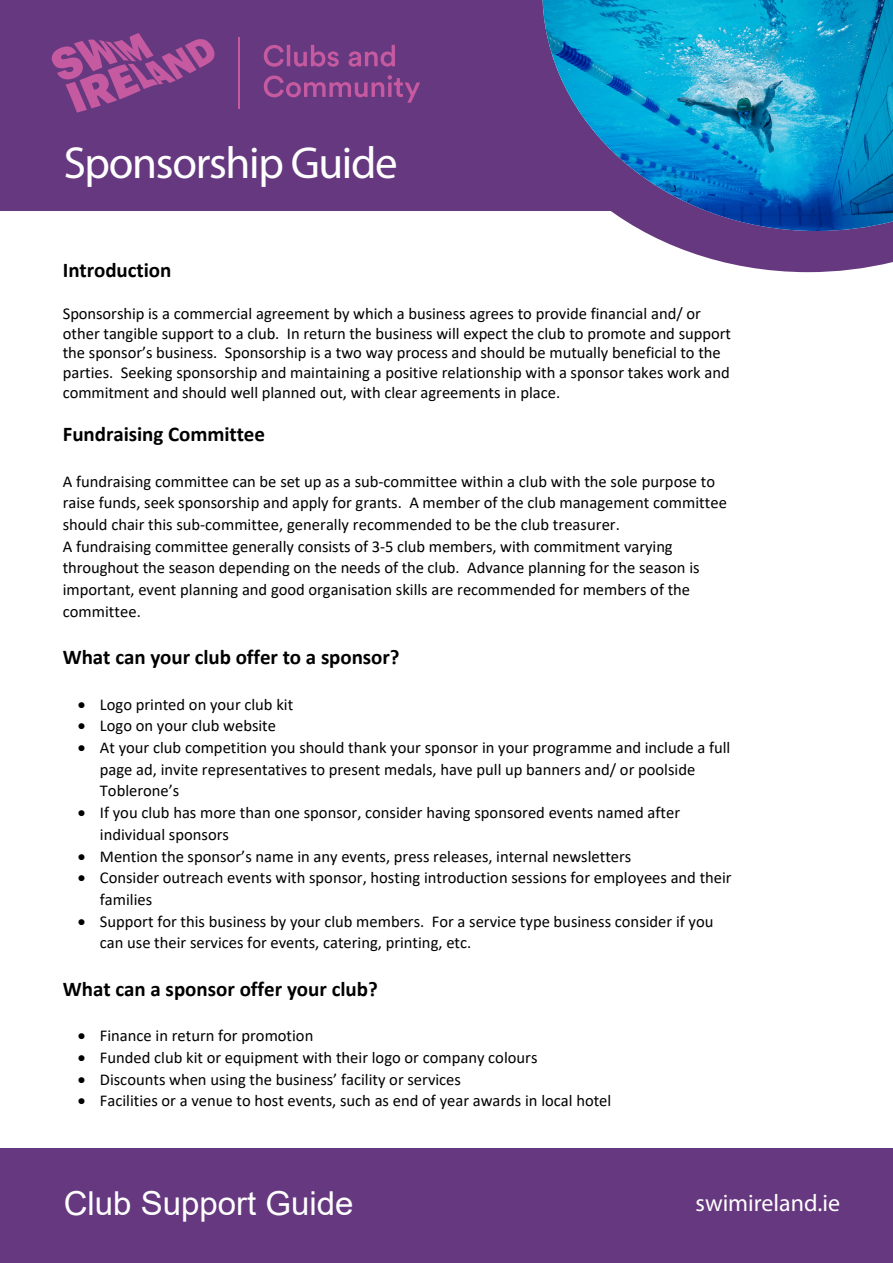
<style>
.page{position:relative;width:893px;height:1263px;background:#fff}
.page>*{position:absolute;margin:0;border:0;box-sizing:border-box;transform-origin:0 0}
.t1{font:45px "Myriad Pro";letter-spacing:-.03em;color:#fff}
.t2{font:33px "Arial";color:#fff}
.t3{font:24px "Myriad Pro";color:#fff}
.t4{font:700 21px "Calibri";letter-spacing:-.005em;color:#000}
.t5{font:16.5px/21.8px "Calibri";color:#000}
</style>
<div class="page">
<div style="left:0;top:0;width:893px;height:210px;background:#66387f"></div>
<svg style="left:505px;top:210px;width:388px;height:62px"></svg>
<img style="left:542px;top:0;width:351px;height:231px">
<div style="left:0;top:1148px;width:893px;height:115px;background:#66387f"></div>
<hr style="left:238px;top:37px;width:2px;height:72px;background:#c65aa0">
<svg style="left:264px;top:45px;width:131px;height:22px"></svg>
<svg style="left:264px;top:75px;width:156px;height:28px"></svg>
<svg style="left:52px;top:33px;width:163px;height:80px"></svg>
<p class="t1" style="left:64px;top:135px;width:335px">Sponsorship Guide</p>
<p class="t4" style="left:63px;top:255px;width:110px">Introduction</p>
<p class="t5" style="left:63px;top:303px;width:670px;line-height:19.8px">Sponsorship is a commercial agreement by which a business agrees to provide financial and/ or other tangible support to a club. In return the business will expect the club to promote and support the sponsor’s business. Sponsorship is a two way process and should be mutually beneficial to the parties. Seeking sponsorship and maintaining a positive relationship with a sponsor takes work and commitment and should well planned out, with clear agreements in place.</p>
<p class="t4" style="left:63px;top:419px;width:204px">Fundraising Committee</p>
<p class="t5" style="left:63px;top:470px;width:666px">A fundraising committee can be set up as a sub-committee within a club with the sole purpose to raise funds, seek sponsorship and apply for grants. A member of the club management committee should chair this sub-committee, generally recommended to be the club treasurer.<br>A fundraising committee generally consists of 3-5 club members, with commitment varying throughout the season depending on the needs of the club. Advance planning for the season is important, event planning and good organisation skills are recommended for members of the committee.</p>
<p class="t4" style="left:63px;top:642px;width:338px">What can your club offer to a sponsor?</p>
<p class="t5" style="left:78px;top:693px;width:217px">• Logo printed on your club kit</p>
<p class="t5" style="left:78px;top:714px;width:200px">• Logo on your club website</p>
<p class="t5" style="left:100px;top:736px;width:632px;text-indent:-22px">• At your club competition you should thank your sponsor in your programme and include a full page ad, invite representatives to present medals, have pull up banners and/ or poolside<br>Toblerone’s</p>
<p class="t5" style="left:100px;top:801px;width:582px;text-indent:-22px">• If you club has more than one sponsor, consider having sponsored events named after individual sponsors</p>
<p class="t5" style="left:78px;top:845px;width:555px">• Mention the sponsor’s name in any events, press releases, internal newsletters</p>
<p class="t5" style="left:100px;top:866px;width:633px;text-indent:-22px">• Consider outreach events with sponsor, hosting introduction sessions for employees and their families</p>
<p class="t5" style="left:100px;top:910px;width:615px;text-indent:-22px">• Support for this business by your club members. For a service type business consider if you can use their services for events, catering, printing, etc.</p>
<p class="t4" style="left:63px;top:974px;width:317px">What can a sponsor offer your club?</p>
<p class="t5" style="left:78px;top:1024px;width:237px">• Finance in return for promotion</p>
<p class="t5" style="left:78px;top:1046px;width:461px">• Funded club kit or equipment with their logo or company colours</p>
<p class="t5" style="left:78px;top:1068px;width:385px">• Discounts when using the business’ facility or services</p>
<p class="t5" style="left:78px;top:1089px;width:535px">• Facilities or a venue to host events, such as end of year awards in local hotel</p>
<p class="t2" style="left:64px;top:1181px;width:291px">Club Support Guide</p>
<p class="t3" style="left:695px;top:1188px;width:146px">swimireland.ie</p>
</div>
